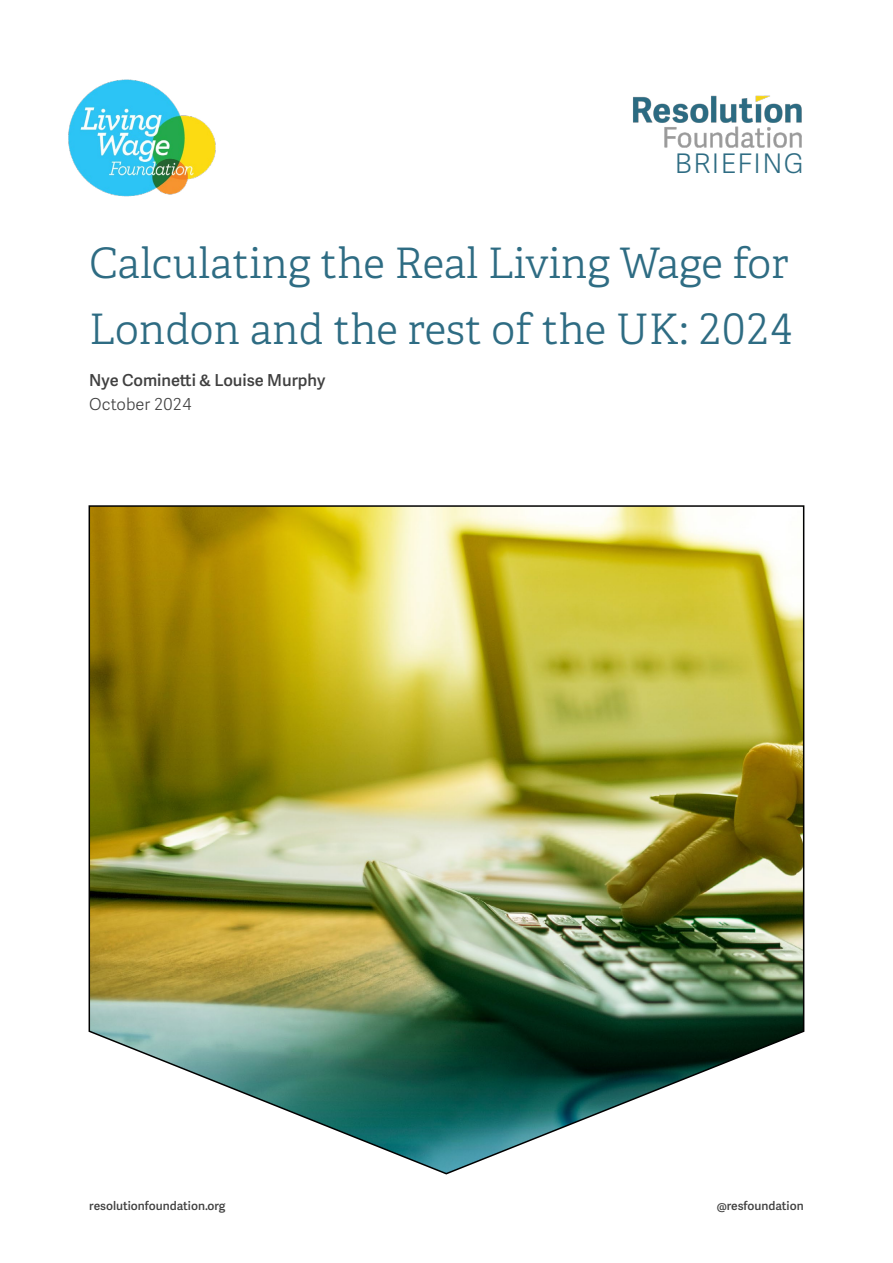
<style>
.page{position:relative;width:893px;height:1263px;background:#fff}
.page>*{position:absolute;margin:0;border:0;box-sizing:border-box;transform-origin:0 0}
.t1{font:300 42px/66px "Adelle";color:#2e6c83}
.t2{font:27px "Adelle Sans Lt";letter-spacing:.05em;color:#2e6c83}
.t3{font:16.5px "Adelle Sans Sb";color:#404040}
.t4{font:16.5px "Adelle Sans Lt";color:#404040}
.t5{font:12px "Adelle Sans Sb";color:#404040}
</style>
<div class="page">
<img style="left:68px;top:79px;width:148px;height:118px">
<img style="left:88px;top:505px;width:717px;height:670px">
<img style="left:633px;top:95px;width:169px;height:53px">
<p class="t2" style="left:675px;top:144px;width:130px">BRIEFING</p>
<p class="t1" style="left:89px;top:231px;width:706px">Calculating the Real Living Wage for<br>London and the rest of the UK: 2024</p>
<p class="t3" style="left:89px;top:368px;width:238px">Nye Cominetti &amp; Louise Murphy</p>
<p class="t4" style="left:89px;top:393px;width:104px">October 2024</p>
<p class="t5" style="left:89px;top:1197px;width:138px">resolutionfoundation.org</p>
<p class="t5" style="left:717px;top:1197px;width:88px">@resfoundation</p>
</div>
